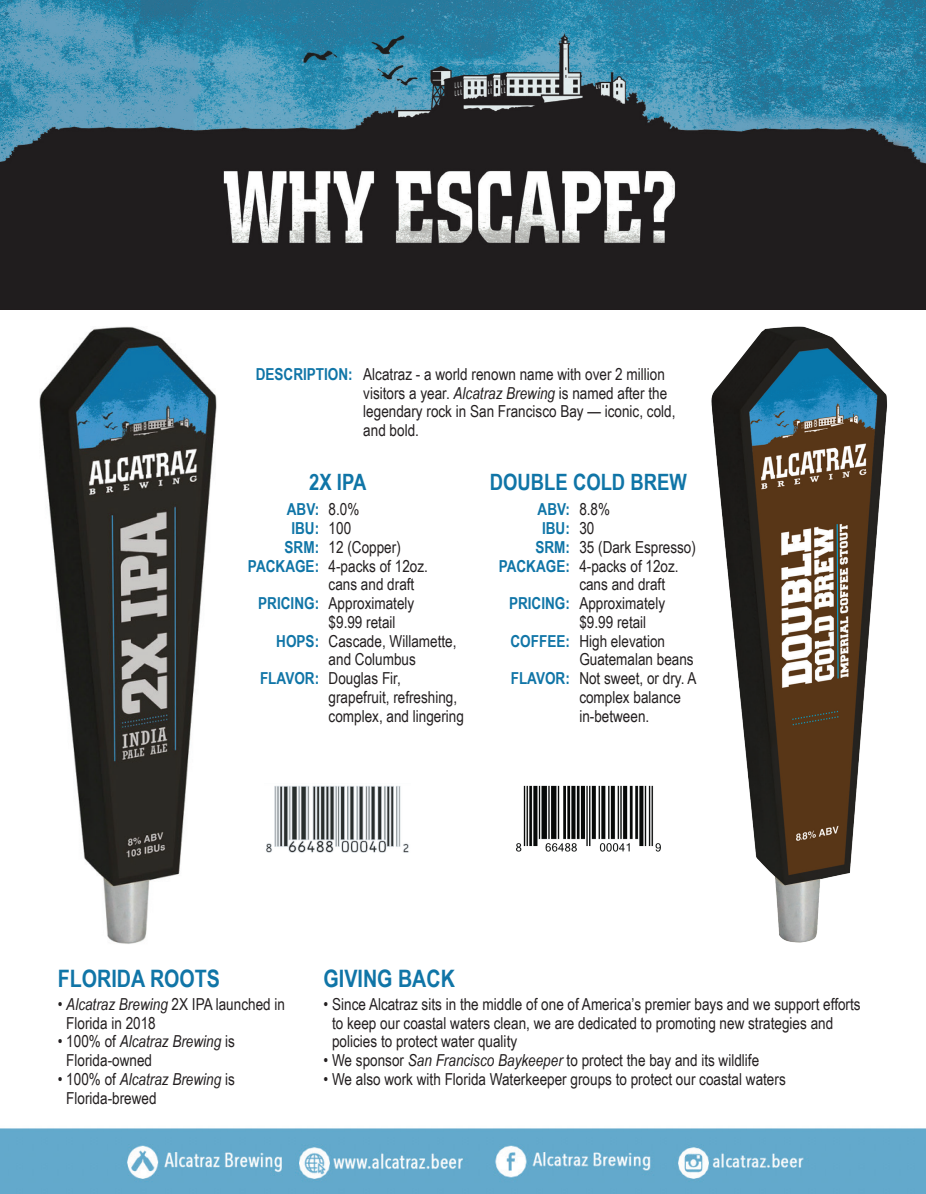
<style>
.page{position:relative;width:926px;height:1194px;background:#fff}
.page>*{position:absolute;margin:0;border:0;box-sizing:border-box;transform-origin:0 0}
.t1{font:700 24px "Arial Narrow";color:#1075a7}
.t2{font:700 22.5px "Arial Narrow";color:#1075a7}
.t3{font:16.5px/18.8px "Arial Narrow";color:#231f20}
.t4{font:700 16.5px "Arial Narrow";color:#1075a7}
.s1{font-weight:700;color:#1075a7}
.s2{font-style:italic}
.s3{font-weight:400;color:#231f20}
</style>
<div class="page">
<img style="left:0;top:0;width:926px;height:309px">
<img style="left:711px;top:326px;width:176px;height:617px">
<img style="left:40px;top:326px;width:177px;height:618px">
<img style="left:516px;top:785px;width:145px;height:67px">
<img style="left:0;top:1128px;width:926px;height:65px">
<img style="left:266px;top:786px;width:143px;height:66px">
<p class="t3" style="left:363px;top:364px;width:314px;text-indent:-107px"><span class="s1">DESCRIPTION:</span> Alcatraz - a world renown name with over 2 million visitors a year. <span class="s2">Alcatraz Brewing</span> is named after the legendary rock in San Francisco Bay — iconic, cold, and bold.</p>
<h2 class="t2" style="left:490px;top:465px;width:198px">DOUBLE COLD BREW</h2>
<p class="t4" style="left:537px;top:497px;width:74px">ABV: <span class="s3">8.8%</span></p>
<p class="t4" style="left:542px;top:516px;width:54px">IBU: <span class="s3">30</span></p>
<p class="t3" style="left:535px;top:537px;width:162px"><span class="s1">SRM:</span> 35 (Dark Espresso)</p>
<p class="t3" style="left:498px;top:556px;width:181px"><span class="s1">PACKAGE:</span> 4-packs of 12oz.</p>
<p class="t3" style="left:579px;top:574px;width:87px">cans and draft</p>
<p class="t3" style="left:509px;top:593px;width:158px"><span class="s1">PRICING:</span> Approximately</p>
<p class="t3" style="left:579px;top:612px;width:68px">$9.99 retail</p>
<p class="t3" style="left:510px;top:631px;width:156px"><span class="s1">COFFEE:</span> High elevation</p>
<p class="t3" style="left:579px;top:649px;width:116px">Guatemalan beans</p>
<p class="t3" style="left:511px;top:668px;width:187px"><span class="s1">FLAVOR:</span> Not sweet, or dry. A</p>
<p class="t3" style="left:579px;top:687px;width:103px">complex balance</p>
<p class="t3" style="left:579px;top:706px;width:71px">in-between.</p>
<h2 class="t2" style="left:309px;top:465px;width:59px">2X IPA</h2>
<p class="t4" style="left:287px;top:497px;width:74px">ABV: <span class="s3">8.0%</span></p>
<p class="t4" style="left:291px;top:516px;width:61px">IBU: <span class="s3">100</span></p>
<p class="t3" style="left:284px;top:537px;width:118px"><span class="s1">SRM:</span> 12 (Copper)</p>
<p class="t3" style="left:248px;top:556px;width:181px"><span class="s1">PACKAGE:</span> 4-packs of 12oz.</p>
<p class="t3" style="left:328px;top:574px;width:87px">cans and draft</p>
<p class="t3" style="left:258px;top:593px;width:158px"><span class="s1">PRICING:</span> Approximately</p>
<p class="t3" style="left:328px;top:612px;width:68px">$9.99 retail</p>
<p class="t3" style="left:276px;top:631px;width:182px"><span class="s1">HOPS:</span> Cascade, Willamette,</p>
<p class="t3" style="left:328px;top:649px;width:89px">and Columbus</p>
<p class="t3" style="left:260px;top:668px;width:142px"><span class="s1">FLAVOR:</span> Douglas Fir,</p>
<p class="t3" style="left:328px;top:687px;width:130px">grapefruit, refreshing,</p>
<p class="t3" style="left:328px;top:706px;width:137px">complex, and lingering</p>
<h1 class="t1" style="left:58px;top:960px;width:164px">FLORIDA ROOTS</h1>
<p class="t3" style="left:66px;top:994px;width:220px;text-indent:-8px">• <span class="s2">Alcatraz Brewing</span> 2X IPA launched in<br>Florida in 2018</p>
<p class="t3" style="left:66px;top:1031px;width:170px;text-indent:-8px">• 100% of <span class="s2">Alcatraz Brewing</span> is<br>Florida-owned</p>
<p class="t3" style="left:66px;top:1069px;width:170px;text-indent:-8px">• 100% of <span class="s2">Alcatraz Brewing</span> is<br>Florida-brewed</p>
<h1 class="t1" style="left:323px;top:960px;width:133px">GIVING BACK</h1>
<p class="t3" style="left:332px;top:994px;width:530px;text-indent:-8px">• Since Alcatraz sits in the middle of one of America’s premier bays and we support efforts to keep our coastal waters clean, we are dedicated to promoting new strategies and policies to protect water quality</p>
<p class="t3" style="left:323px;top:1050px;width:437px">• We sponsor <span class="s2">San Francisco Baykeeper</span> to protect the bay and its wildlife</p>
<p class="t3" style="left:323px;top:1069px;width:463px">• We also work with Florida Waterkeeper groups to protect our coastal waters</p>
</div>
